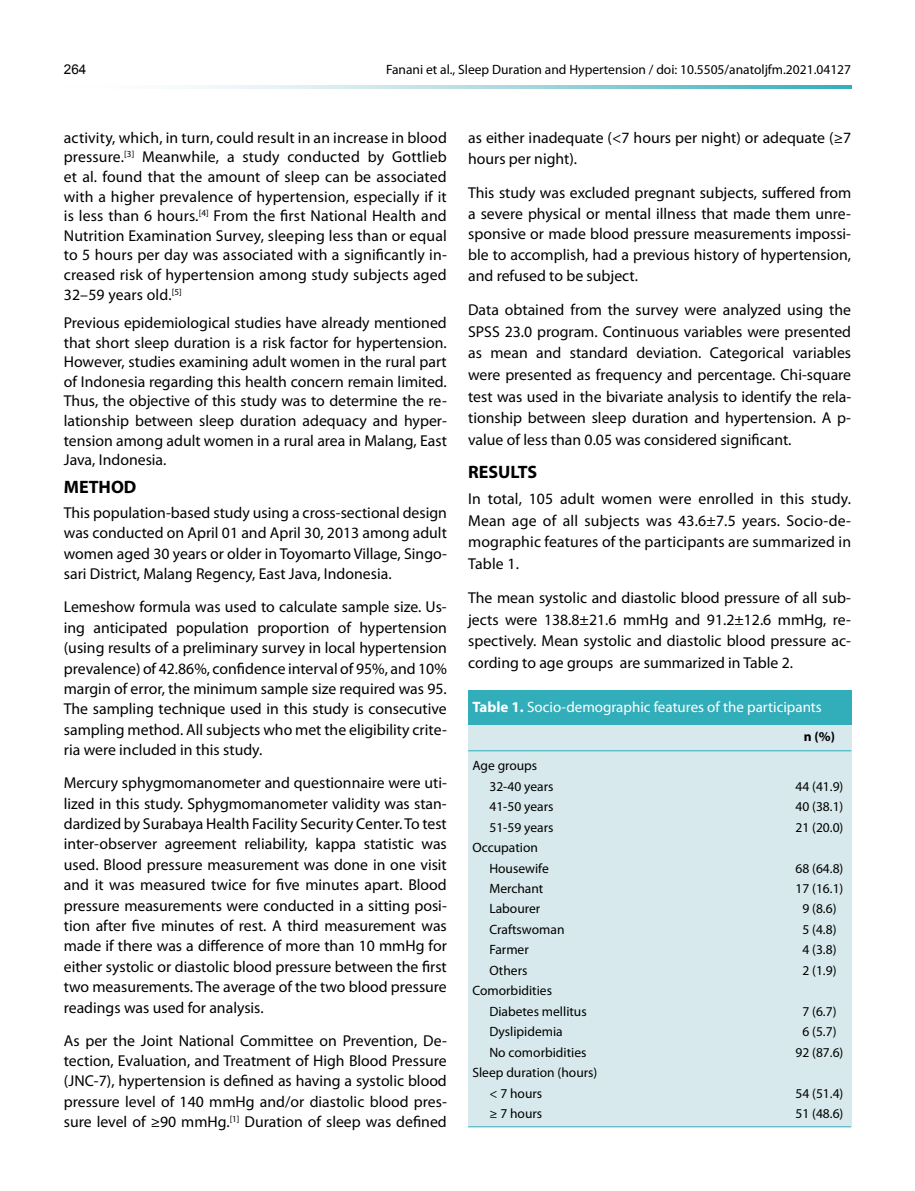
<style>
.page{position:relative;width:915px;height:1191px;background:#fff}
.page>*{position:absolute;margin:0;border:0;box-sizing:border-box;transform-origin:0 0}
.t1{font:700 18px "Myriad Pro";color:#000}
.t2{font:15.75px/20.4px "Myriad Pro";color:#000;text-align:justify}
.t3{font:15px "Myriad Pro";color:#fff}
.t4{font:13.5px/20.4px "Myriad Pro";color:#000}
.t5{font:700 13.5px "Myriad Pro";color:#000}
.t6{font:13.5px "Arial";color:#000}
.s1{font-weight:700}
</style>
<div class="page">
<svg style="left:194px;top:86px;width:656px;height:3px;background:#9fd5db"></svg>
<div style="left:468px;top:693px;width:382px;height:434px;background:#d7e9ec"></div>
<div style="left:468px;top:690px;width:382px;height:34px;background:#31aeba"></div>
<hr style="left:468px;top:750px;width:382px;height:1px;background:#31aeba">
<hr style="left:468px;top:1126px;width:382px;height:1px;background:#31aeba">
<p class="t6" style="left:64px;top:60px;width:24px">264</p>
<p class="t4" style="left:386px;top:59px;width:466px">Fanani et al., Sleep Duration and Hypertension / doi: 10.5505/anatoljfm.2021.04127</p>
<p class="t2" style="left:64px;top:127px;width:384px;line-height:19.6px">activity, which, in turn, could result in an increase in blood pressure.<sup>[3]</sup> Meanwhile, a study conducted by Gottlieb et al. found that the amount of sleep can be associated with a higher prevalence of hypertension, especially if it is less than 6 hours.<sup>[4]</sup> From the first National Health and Nutrition Examination Survey, sleeping less than or equal to 5 hours per day was associated with a significantly in&shy;creased risk of hypertension among study subjects aged 32–59 years old.<sup>[5]</sup></p>
<p class="t2" style="left:64px;top:312px;width:384px;line-height:19.6px">Previous epidemiological studies have already mentioned that short sleep duration is a risk factor for hypertension.<br>However, studies examining adult women in the rural part of Indonesia regarding this health concern remain limited.<br>Thus, the objective of this study was to determine the re&shy;lationship between sleep duration adequacy and hyper&shy;tension among adult women in a rural area in Malang, East Java, Indonesia.</p>
<p class="t1" style="left:64px;top:475px;width:74px">METHOD</p>
<p class="t2" style="left:64px;top:502px;width:384px">This population-based study using a cross-sectional design was conducted on April 01 and April 30, 2013 among adult women aged 30 years or older in Toyomarto Village, Singo&shy;sari District, Malang Regency, East Java, Indonesia.</p>
<p class="t2" style="left:64px;top:596px;width:384px">Lemeshow formula was used to calculate sample size. Us&shy;ing anticipated population proportion of hypertension (using results of a preliminary survey in local hypertension prevalence) of 42.86%, confidence interval of 95%, and 10% margin of error, the minimum sample size required was 95.<br>The sampling technique used in this study is consecutive sampling method. All subjects who met the eligibility crite&shy;ria were included in this study.</p>
<p class="t2" style="left:64px;top:772px;width:384px">Mercury sphygmomanometer and questionnaire were uti&shy;lized in this study. Sphygmomanometer validity was stan&shy;dardized by Surabaya Health Facility Security Center. To test inter-observer agreement reliability, kappa statistic was used. Blood pressure measurement was done in one visit and it was measured twice for five minutes apart. Blood pressure measurements were conducted in a sitting posi&shy;tion after five minutes of rest. A third measurement was made if there was a difference of more than 10 mmHg for either systolic or diastolic blood pressure between the first two measurements. The average of the two blood pressure readings was used for analysis.</p>
<p class="t2" style="left:64px;top:1030px;width:384px">As per the Joint National Committee on Prevention, De&shy;tection, Evaluation, and Treatment of High Blood Pressure (JNC-7), hypertension is defined as having a systolic blood pressure level of 140 mmHg and/or diastolic blood pres&shy;sure level of ≥90 mmHg.<sup>[1]</sup> Duration of sleep was defined</p>
<p class="t2" style="left:468px;top:126px;width:384px;line-height:21.6px">as either inadequate (&lt;7 hours per night) or adequate (≥7 hours per night).</p>
<p class="t2" style="left:468px;top:182px;width:384px;line-height:20.9px">This study was excluded pregnant subjects, suffered from a severe physical or mental illness that made them unre&shy;sponsive or made blood pressure measurements impossi&shy;ble to accomplish, had a previous history of hypertension, and refused to be subject.</p>
<p class="t2" style="left:468px;top:299px;width:384px;line-height:21.6px">Data obtained from the survey were analyzed using the SPSS 23.0 program. Continuous variables were presented as mean and standard deviation. Categorical variables were presented as frequency and percentage. Chi-square test was used in the bivariate analysis to identify the rela&shy;tionship between sleep duration and hypertension. A p&shy;value of less than 0.05 was considered significant.</p>
<p class="t1" style="left:468px;top:460px;width:71px">RESULTS</p>
<p class="t2" style="left:468px;top:488px;width:384px;line-height:21.6px">In total, 105 adult women were enrolled in this study.<br>Mean age of all subjects was 43.6±7.5 years. Socio-de&shy;mographic features of the participants are summarized in Table 1.</p>
<p class="t2" style="left:468px;top:586px;width:384px;line-height:21.6px">The mean systolic and diastolic blood pressure of all sub&shy;jects were 138.8±21.6 mmHg and 91.2±12.6 mmHg, re&shy;spectively. Mean systolic and diastolic blood pressure ac&shy;cording to age groups are summarized in Table 2.</p>
<p class="t3" style="left:472px;top:698px;width:351px"><span class="s1">Table 1.</span> Socio-demographic features of the participants</p>
<p class="t5" style="left:803px;top:728px;width:32px">n (%)</p>
<p class="t4" style="left:489px;top:755px;width:65px;text-indent:-17px">Age groups<br>32-40 years</p>
<p class="t4" style="left:795px;top:775px;width:49px">44 (41.9)</p>
<p class="t4" style="left:489px;top:796px;width:65px">41-50 years</p>
<p class="t4" style="left:795px;top:796px;width:49px">40 (38.1)</p>
<p class="t4" style="left:489px;top:816px;width:65px">51-59 years</p>
<p class="t4" style="left:795px;top:816px;width:49px">21 (20.0)</p>
<p class="t4" style="left:489px;top:837px;width:61px;text-indent:-17px">Occupation<br>Housewife</p>
<p class="t4" style="left:795px;top:857px;width:49px">68 (64.8)</p>
<p class="t4" style="left:489px;top:878px;width:55px">Merchant</p>
<p class="t4" style="left:795px;top:878px;width:49px">17 (16.1)</p>
<p class="t4" style="left:489px;top:898px;width:52px">Labourer</p>
<p class="t4" style="left:802px;top:898px;width:36px">9 (8.6)</p>
<p class="t4" style="left:489px;top:919px;width:77px">Craftswoman</p>
<p class="t4" style="left:802px;top:919px;width:36px">5 (4.8)</p>
<p class="t4" style="left:489px;top:939px;width:41px">Farmer</p>
<p class="t4" style="left:802px;top:939px;width:36px">4 (3.8)</p>
<p class="t4" style="left:489px;top:960px;width:40px">Others</p>
<p class="t4" style="left:802px;top:960px;width:36px">2 (1.9)</p>
<p class="t4" style="left:489px;top:980px;width:99px;text-indent:-17px">Comorbidities<br>Diabetes mellitus</p>
<p class="t4" style="left:802px;top:1000px;width:36px">7 (6.7)</p>
<p class="t4" style="left:489px;top:1021px;width:75px">Dyslipidemia</p>
<p class="t4" style="left:802px;top:1021px;width:36px">6 (5.7)</p>
<p class="t4" style="left:489px;top:1041px;width:99px">No comorbidities</p>
<p class="t4" style="left:795px;top:1041px;width:49px">92 (87.6)</p>
<p class="t4" style="left:489px;top:1062px;width:109px;text-indent:-17px">Sleep duration (hours) &lt; 7 hours</p>
<p class="t4" style="left:795px;top:1082px;width:49px">54 (51.4)</p>
<p class="t4" style="left:489px;top:1103px;width:54px">≥ 7 hours</p>
<p class="t4" style="left:795px;top:1103px;width:49px">51 (48.6)</p>
</div>
